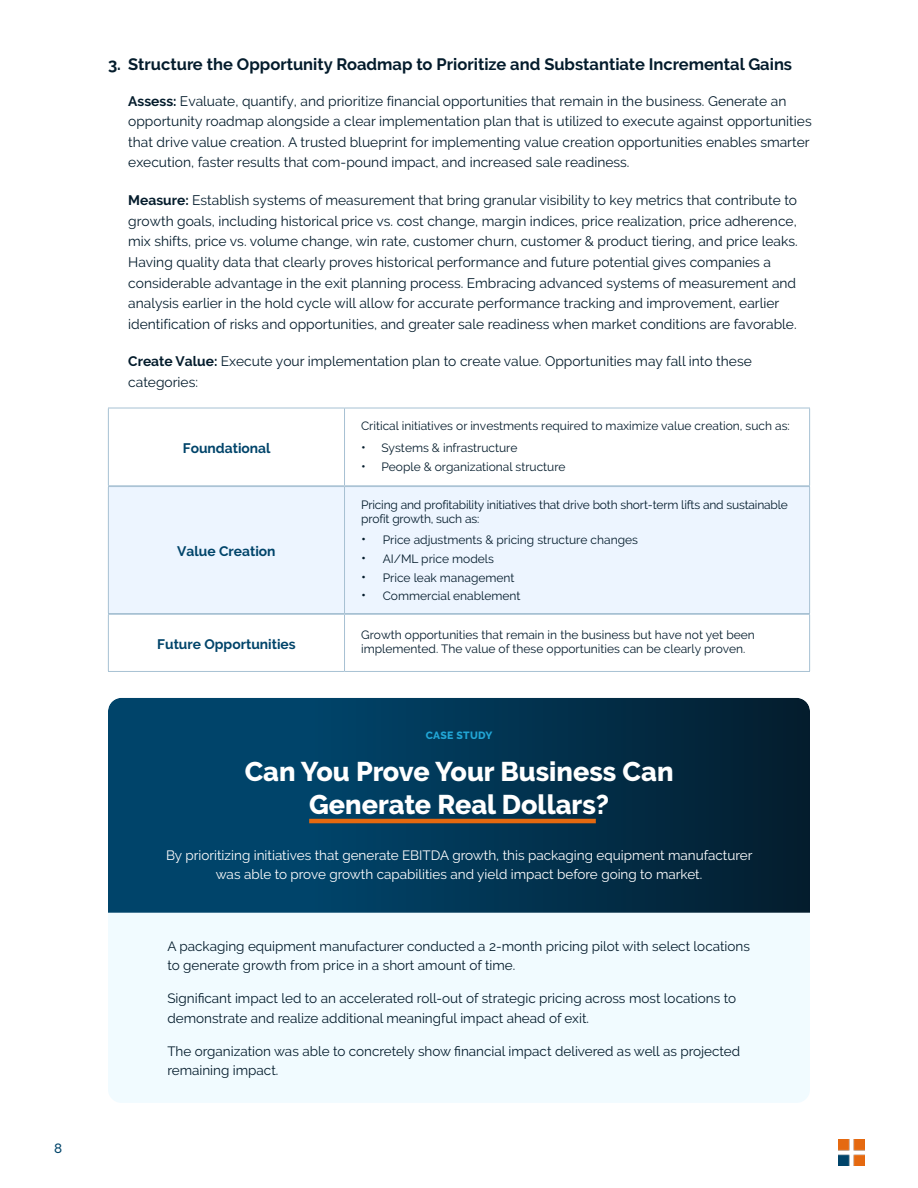
<style>
.page{position:relative;width:918px;height:1188px;background:#fff}
.page>*{position:absolute;margin:0;border:0;box-sizing:border-box;transform-origin:0 0}
.t1{font:800 27px/33px "Raleway";color:#fff;text-align:center}
.t2{font:700 16.5px "Raleway";color:#041c2c}
.t3{font:13.8px/20.5px "Raleway";color:#041c2c}
.t4{font:700 13.8px "Raleway";color:#00446a}
.t5{font:13.5px/19.5px "Raleway";color:#041c2c}
.t6{font:13.5px/19.2px "Raleway";color:#fff;text-align:center}
.t7{font:500 13.5px "Raleway";color:#00446a}
.t8{font:12px/14.4px "Raleway";color:#041c2c}
.t9{font:800 10.5px "Raleway";letter-spacing:.025em;color:#21a5d5}
.s1{font-weight:700}
.s2{font-size:13.5px}
.s3{font-size:14.4px}
</style>
<div class="page">
<div style="left:108px;top:913px;width:702px;height:190px;background:#f1fbff"></div>
<svg style="left:108px;top:698px;width:702px;height:215px;background:#023654"></svg>
<hr style="left:309px;top:819px;width:287px;height:4px;background:#e56910">
<hr style="left:108px;top:408px;width:237px;height:1px;background:#a7c1d3">
<hr style="left:108px;top:408px;width:1px;height:77px;background:#a7c1d3">
<hr style="left:345px;top:408px;width:465px;height:1px;background:#a7c1d3">
<hr style="left:344px;top:408px;width:1px;height:77px;background:#a7c1d3">
<hr style="left:809px;top:408px;width:1px;height:77px;background:#a7c1d3">
<hr style="left:108px;top:485px;width:237px;height:1px;background:#a7c1d3">
<hr style="left:345px;top:485px;width:465px;height:1px;background:#a7c1d3">
<div style="left:109px;top:487px;width:700px;height:126px;background:#edf5ff"></div>
<hr style="left:108px;top:486px;width:237px;height:1px;background:#a7c1d3">
<hr style="left:108px;top:487px;width:1px;height:126px;background:#a7c1d3">
<hr style="left:345px;top:486px;width:465px;height:1px;background:#a7c1d3">
<hr style="left:344px;top:487px;width:1px;height:126px;background:#a7c1d3">
<hr style="left:809px;top:487px;width:1px;height:126px;background:#a7c1d3">
<hr style="left:108px;top:613px;width:237px;height:1px;background:#a7c1d3">
<hr style="left:345px;top:613px;width:465px;height:1px;background:#a7c1d3">
<hr style="left:108px;top:614px;width:237px;height:1px;background:#a7c1d3">
<hr style="left:108px;top:615px;width:1px;height:56px;background:#a7c1d3">
<hr style="left:345px;top:614px;width:465px;height:1px;background:#a7c1d3">
<hr style="left:344px;top:615px;width:1px;height:56px;background:#a7c1d3">
<hr style="left:809px;top:615px;width:1px;height:56px;background:#a7c1d3">
<hr style="left:108px;top:671px;width:237px;height:1px;background:#a7c1d3">
<hr style="left:345px;top:671px;width:465px;height:1px;background:#a7c1d3">
<img style="left:839px;top:1140px;width:25px;height:25px">
<p class="t7" style="left:54px;top:1143px;width:10px">8</p>
<p class="t2" style="left:108px;top:57px;width:686px">3. Structure the Opportunity Roadmap to Prioritize and Substantiate Incremental Gains</p>
<p class="t3" style="left:128px;top:91px;width:685px"><span class="s1">Assess:</span> Evaluate, quantify, and prioritize financial opportunities that remain in the business. Generate an opportunity roadmap alongside a clear implementation plan that is utilized to execute against opportunities that drive value creation. A trusted blueprint for implementing value creation opportunities enables smarter execution, faster results that com-pound impact, and increased sale readiness.</p>
<p class="t3" style="left:128px;top:190px;width:671px"><span class="s1">Measure:</span> Establish systems of measurement that bring granular visibility to key metrics that contribute to growth goals, including historical price vs. cost change, margin indices, price realization, price adherence, mix shifts, price vs. volume change, win rate, customer churn, customer &amp; product tiering, and price leaks.<br>Having quality data that clearly proves historical performance and future potential gives companies a considerable advantage in the exit planning process. Embracing advanced systems of measurement and analysis earlier in the hold cycle will allow for accurate performance tracking and improvement, earlier identification of risks and opportunities, and greater sale readiness when market conditions are favorable.</p>
<p class="t3" style="left:128px;top:351px;width:625px"><span class="s1">Create Value:</span> Execute your implementation plan to create value. Opportunities may fall into these categories:</p>
<p class="t4" style="left:183px;top:443px;width:89px">Foundational</p>
<p class="t4" style="left:177px;top:546px;width:100px">Value Creation</p>
<p class="t8" style="left:361px;top:418px;width:430px">Critical initiatives or investments required to maximize value creation, such as:</p>
<p class="t8" style="left:361px;top:441px;width:158px"><span class="s2">•</span> Systems &amp; infrastructure</p>
<p class="t8" style="left:361px;top:459px;width:206px"><span class="s2">•</span> People &amp; organizational structure</p>
<p class="t8" style="left:361px;top:497px;width:428px">Pricing and profitability initiatives that drive both short-term lifts and sustainable profit growth, such as:</p>
<p class="t8" style="left:361px;top:533px;width:278px"><span class="s3">•</span> Price adjustments &amp; pricing structure changes</p>
<p class="t8" style="left:361px;top:552px;width:134px"><span class="s3">•</span> AI/ML price models</p>
<p class="t8" style="left:361px;top:570px;width:155px"><span class="s3">•</span> Price leak management</p>
<p class="t8" style="left:361px;top:589px;width:161px"><span class="s3">•</span> Commercial enablement</p>
<p class="t4" style="left:157px;top:639px;width:140px">Future Opportunities</p>
<p class="t8" style="left:361px;top:627px;width:395px">Growth opportunities that remain in the business but have not yet been implemented. The value of these opportunities can be clearly proven.</p>
<p class="t9" style="left:426px;top:731px;width:68px">CASE STUDY</p>
<h1 class="t1" style="left:245px;top:757px;width:430px">Can You Prove Your Business Can<br>Generate Real Dollars?</h1>
<p class="t6" style="left:166px;top:845px;width:588px">By prioritizing initiatives that generate EBITDA growth, this packaging equipment manufacturer was able to prove growth capabilities and yield impact before going to market.</p>
<p class="t5" style="left:167px;top:936px;width:584px">A packaging equipment manufacturer conducted a 2-month pricing pilot with select locations to generate growth from price in a short amount of time.</p>
<p class="t5" style="left:167px;top:989px;width:570px">Significant impact led to an accelerated roll-out of strategic pricing across most locations to demonstrate and realize additional meaningful impact ahead of exit.</p>
<p class="t5" style="left:167px;top:1041px;width:574px">The organization was able to concretely show financial impact delivered as well as projected remaining impact.</p>
</div>
